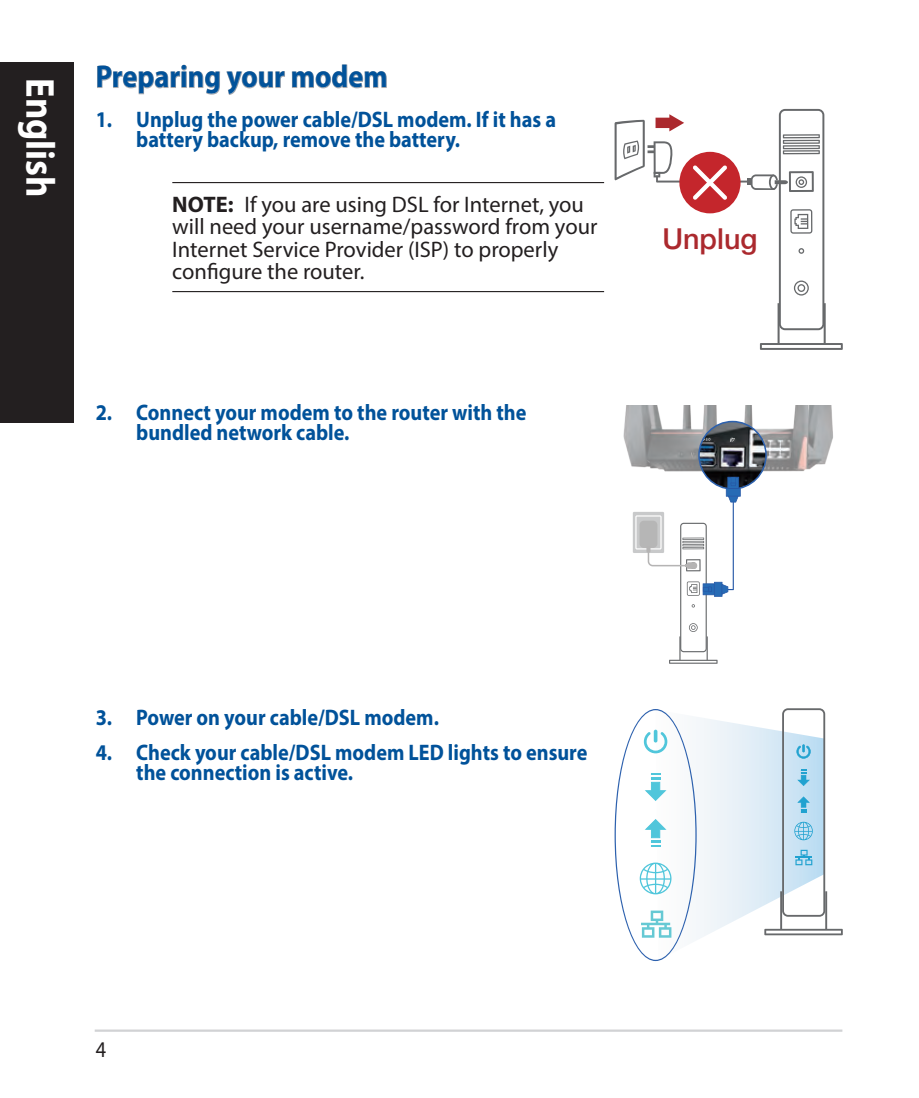
<style>
.page{position:relative;width:919px;height:1098px;background:#fff}
.page>*{position:absolute;margin:0;border:0;box-sizing:border-box;transform-origin:0 0}
.t1{font:700 40.5px "Myriad Pro";color:#fff;scale:.9 1}
.WL_Header_1{font:700 31.5px "Myriad Pro";color:#01529a;scale:.9 1}
.t2{font:500 28.8px "Helvetica Neue LT";color:#ab292e}
.WL_Header_3{font:700 22.5px/20.2px "Myriad Pro";color:#01529a;scale:.9 1}
.WL_Message{font:22.5px/22.5px "Myriad Pro";color:#231f20}
.WL_Page_No{font:22.5px "Myriad Pro";color:#231f20;scale:.9 1}
.s1{font-weight:700}
</style>
<div class="page">
<hr style="left:95px;top:1029px;width:747px;height:2px;background:#d1d2d4">
<div style="left:0;top:62px;width:73px;height:360px;background:#231f20"></div>
<svg style="left:97px;top:64px;width:188px;height:31px"></svg>
<svg style="left:291px;top:64px;width:96px;height:25px"></svg>
<hr style="left:172px;top:182px;width:432px;height:1px;background:#231f20">
<hr style="left:172px;top:291px;width:432px;height:1px;background:#231f20">
<img style="left:623px;top:405px;width:210px;height:70px">
<img style="left:699px;top:421px;width:67px;height:67px;border-radius:34px">
<svg style="left:723px;top:437px;width:18px;height:8px"></svg>
<svg style="left:699px;top:437px;width:11px;height:4px"></svg>
<div style="left:698px;top:420px;width:68px;height:69px;border:2px solid #2d61ae;border-radius:50%"></div>
<svg style="left:669px;top:659px;width:48px;height:4px"></svg>
<div style="left:632px;top:511px;width:32px;height:42px;background:#c8c9ca"></div>
<svg style="left:635px;top:476px;width:105px;height:184px"></svg>
<svg style="left:696px;top:717px;width:128px;height:223px"></svg>
<svg style="left:614px;top:709px;width:82px;height:251px"></svg>
<hr style="left:780px;top:890px;width:2px;height:39px;background:#67696b">
<svg style="left:782px;top:708px;width:43px;height:208px"></svg>
<hr style="left:825px;top:890px;width:2px;height:39px;background:#67696b">
<svg style="left:764px;top:928px;width:78px;height:6px"></svg>
<hr style="left:777px;top:303px;width:2px;height:40px;background:#67696b">
<hr style="left:823px;top:303px;width:2px;height:40px;background:#67696b">
<svg style="left:759px;top:343px;width:83px;height:7px"></svg>
<svg style="left:614px;top:109px;width:210px;height:221px"></svg>
<h1 class="t1" style="left:67px;top:78px;width:134px;rotate:90deg">English</h1>
<p class="WL_Header_1" style="left:96px;top:56px;width:326px">Preparing your modem</p>
<p class="WL_Header_3" style="left:136px;top:108px;width:468px;text-indent:-40px">1. Unplug the power cable/DSL modem. If it has a battery backup, remove the battery.</p>
<p class="WL_Message" style="left:172px;top:193px;width:426px"><span class="s1">NOTE:</span> If you are using DSL for Internet, you will need your username/password from your Internet Service Provider (ISP) to properly configure the router.</p>
<p class="WL_Header_3" style="left:136px;top:401px;width:435px;text-indent:-40px">2. Connect your modem to the router with the bundled network cable.</p>
<p class="t2" style="left:662px;top:221px;width:96px">Unplug</p>
<p class="WL_Header_3" style="left:96px;top:706px;width:383px">3. Power on your cable/DSL modem.</p>
<p class="WL_Header_3" style="left:136px;top:741px;width:503px;text-indent:-40px">4. Check your cable/DSL modem LED lights to ensure the connection is active.</p>
<p class="WL_Page_No" style="left:96px;top:1035px;width:13px">4</p>
</div>
